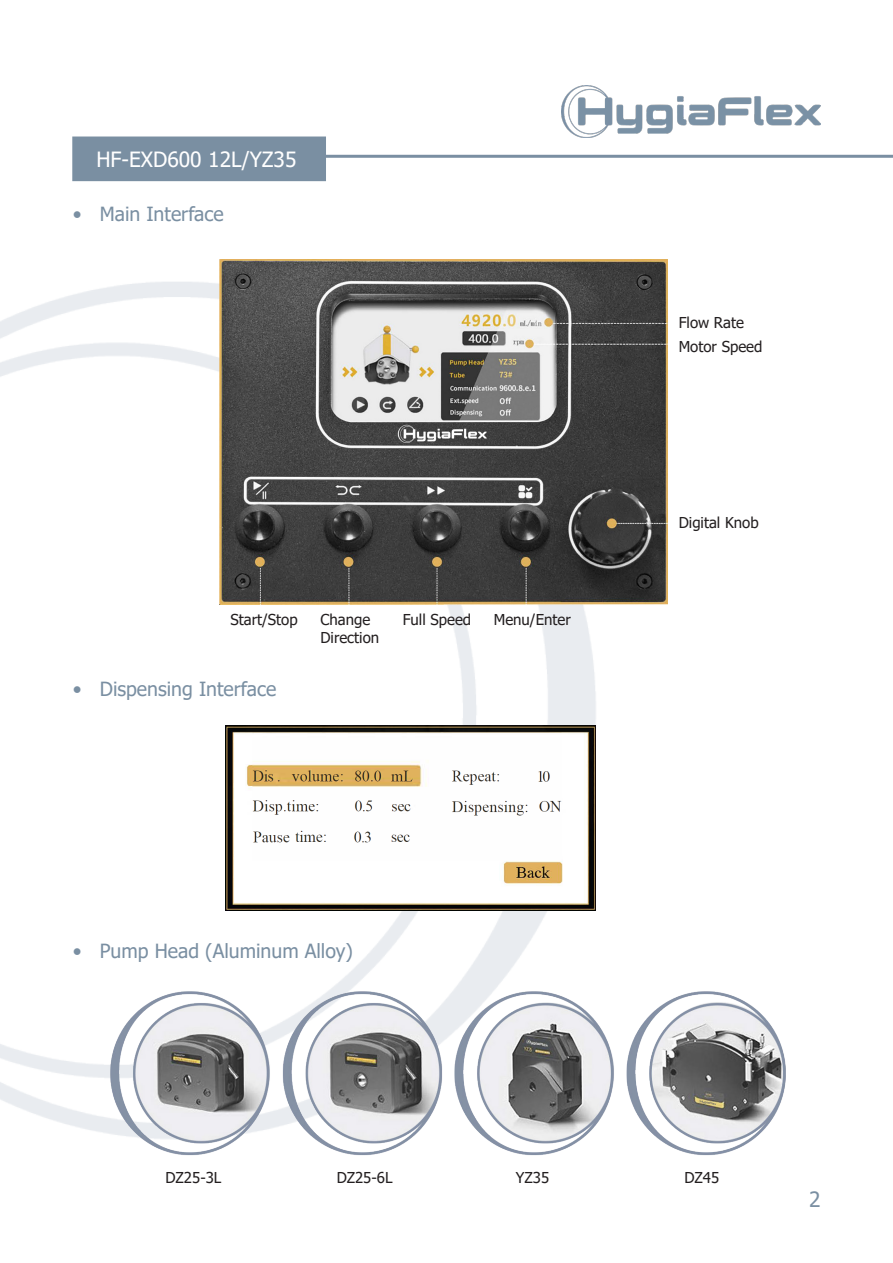
<style>
.page{position:relative;width:893px;height:1263px;background:#fff}
.page>*{position:absolute;margin:0;border:0;box-sizing:border-box;transform-origin:0 0}
.t1{font:21px "Tahoma";color:#fff}
.t2{font:21px "Tahoma";color:#7a8fa2}
.t3{font:19.5px "Tahoma";color:#7a8fa2}
.t4{font:15px "Tahoma";color:#231f20}
</style>
<div class="page">
<img style="left:0;top:181px;width:668px;height:951px">
<hr style="left:315px;top:155px;width:578px;height:3px;background:#7a8fa2">
<img style="left:561px;top:86px;width:260px;height:52px">
<div style="left:72px;top:137px;width:254px;height:44px;background:#7a8fa2"></div>
<img style="left:226px;top:725px;width:369px;height:185px">
<img style="left:101px;top:982px;width:685px;height:174px">
<img style="left:219px;top:260px;width:448px;height:345px">
<h1 class="t1" style="left:96px;top:145px;width:202px">HF-EXD600 12L/YZ35</h1>
<p class="t3" style="left:73px;top:201px;width:153px">• Main Interface</p>
<p class="t4" style="left:230px;top:609px;width:69px">Start/Stop</p>
<p class="t3" style="left:73px;top:676px;width:205px">• Dispensing Interface</p>
<p class="t4" style="left:320px;top:609px;width:51px">Change</p>
<p class="t4" style="left:403px;top:609px;width:70px">Full Speed</p>
<p class="t4" style="left:494px;top:609px;width:79px">Menu/Enter</p>
<p class="t4" style="left:320px;top:627px;width:60px">Direction</p>
<p class="t3" style="left:73px;top:938px;width:282px">• Pump Head (Aluminum Alloy)</p>
<p class="t4" style="left:166px;top:1167px;width:57px">DZ25-3L</p>
<p class="t4" style="left:337px;top:1167px;width:57px">DZ25-6L</p>
<p class="t4" style="left:516px;top:1167px;width:35px">YZ35</p>
<p class="t4" style="left:679px;top:313px;width:67px">Flow Rate</p>
<p class="t4" style="left:679px;top:336px;width:85px">Motor Speed</p>
<p class="t4" style="left:679px;top:513px;width:81px">Digital Knob</p>
<p class="t4" style="left:684px;top:1167px;width:36px">DZ45</p>
<h1 class="t2" style="left:809px;top:1185px;width:13px">2</h1>
</div>
